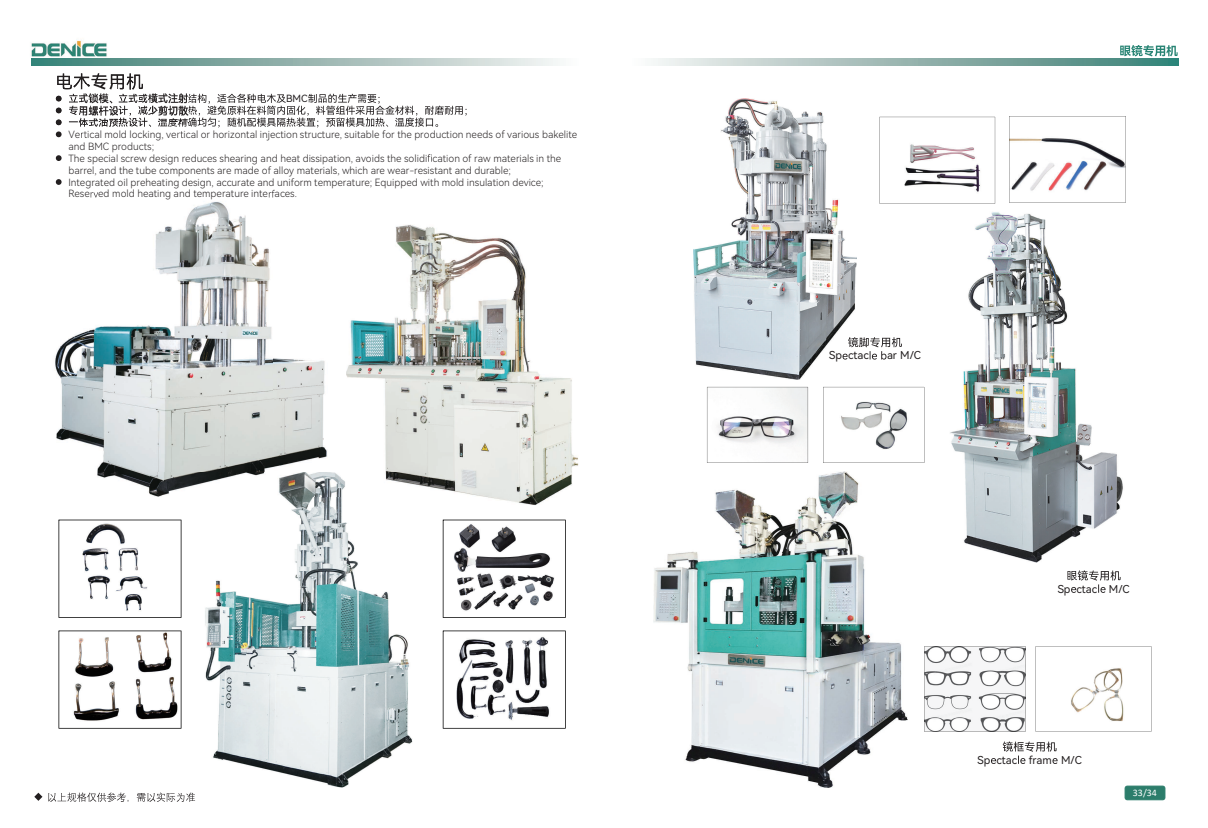
<style>
.page{position:relative;width:1208px;height:828px;background:#fff}
.page>*{position:absolute;margin:0;border:0;box-sizing:border-box;transform-origin:0 0}
.t1{font:10.9px "Harmony OS Sans SC";color:#231f20}
.t2{font:10px/11.9px "Harmony OS Sans SC Light";color:#231f20}
.t3{font:10px "Calibri";color:#fff}
.t4{font:10px "Harmony OS Sans SC";color:#231f20}
</style>
<div class="page">
<svg style="left:1124px;top:785px;width:41px;height:15px"></svg>
<svg style="left:34px;top:792px;width:8px;height:9px"></svg>
<svg style="left:48px;top:792px;width:147px;height:10px"></svg>
<svg style="left:1120px;top:45px;width:57px;height:11px"></svg>
<img style="left:151px;top:477px;width:315px;height:310px">
<img style="left:55px;top:201px;width:219px;height:294px">
<img style="left:274px;top:358px;width:53px;height:109px">
<img style="left:151px;top:472px;width:189px;height:24px">
<img style="left:346px;top:225px;width:232px;height:280px">
<img style="left:346px;top:472px;width:120px;height:33px">
<svg style="left:56px;top:155px;width:6px;height:6px"></svg>
<svg style="left:427px;top:154px;width:5px;height:8px"></svg>
<svg style="left:56px;top:179px;width:6px;height:6px"></svg>
<svg style="left:91px;top:192px;width:7px;height:5px"></svg>
<svg style="left:269px;top:190px;width:6px;height:7px"></svg>
<img style="left:693px;top:99px;width:164px;height:280px">
<img style="left:857px;top:212px;width:266px;height:350px">
<img style="left:653px;top:471px;width:254px;height:317px">
<svg style="left:443px;top:519px;width:123px;height:99px"></svg>
<svg style="left:443px;top:630px;width:123px;height:98px"></svg>
<svg style="left:58px;top:519px;width:123px;height:99px"></svg>
<svg style="left:58px;top:630px;width:123px;height:98px"></svg>
<svg style="left:823px;top:387px;width:101px;height:76px"></svg>
<svg style="left:707px;top:387px;width:101px;height:76px"></svg>
<svg style="left:879px;top:117px;width:116px;height:87px"></svg>
<svg style="left:1009px;top:116px;width:116px;height:87px"></svg>
<svg style="left:1035px;top:646px;width:116px;height:85px"></svg>
<svg style="left:924px;top:646px;width:101px;height:85px"></svg>
<svg style="left:991px;top:758px;width:5px;height:6px"></svg>
<svg style="left:1002px;top:741px;width:55px;height:23px"></svg>
<svg style="left:1067px;top:570px;width:53px;height:23px"></svg>
<svg style="left:842px;top:337px;width:60px;height:22px"></svg>
<svg style="left:653px;top:58px;width:525px;height:7px;background:#94b5b0"></svg>
<svg style="left:160px;top:58px;width:398px;height:7px;background:#abc2be"></svg>
<img style="left:31px;top:40px;width:129px;height:83px">
<svg style="left:56px;top:73px;width:410px;height:65px"></svg>
<img style="left:79px;top:118px;width:81px;height:9px">
<img style="left:32px;top:58px;width:128px;height:7px">
<img style="left:81px;top:85px;width:36px;height:36px">
<img style="left:152px;top:85px;width:36px;height:36px">
<p class="t4" style="left:286px;top:92px;width:23px">BMC</p>
<p class="t2" style="left:68px;top:128px;width:510px">Ve ical mold locking, ve ical or horizontal injection structure, suitable for the production needs of various bakelite and BMC products;<br>The special screw design reduces shearing and heat dissipation, avoids the solidi cation of raw materials in the barrel, and the tube components are made of alloy materials, which are wear-resistant and durable;<br>Integrated oil preheating design, accurate and uniform temperature; Equipped with mold insulation device;<br>Rese ed mold heating and temperature inte aces.</p>
<p class="t1" style="left:829px;top:348px;width:41px">Sp ctac</p>
<p class="t1" style="left:887px;top:348px;width:35px">ar M/C</p>
<p class="t1" style="left:1057px;top:581px;width:73px">Sp ctac M/C</p>
<p class="t1" style="left:977px;top:752px;width:106px">Sp ctac fram M/C</p>
<p class="t3" style="left:1133px;top:786px;width:26px">33/34</p>
</div>
